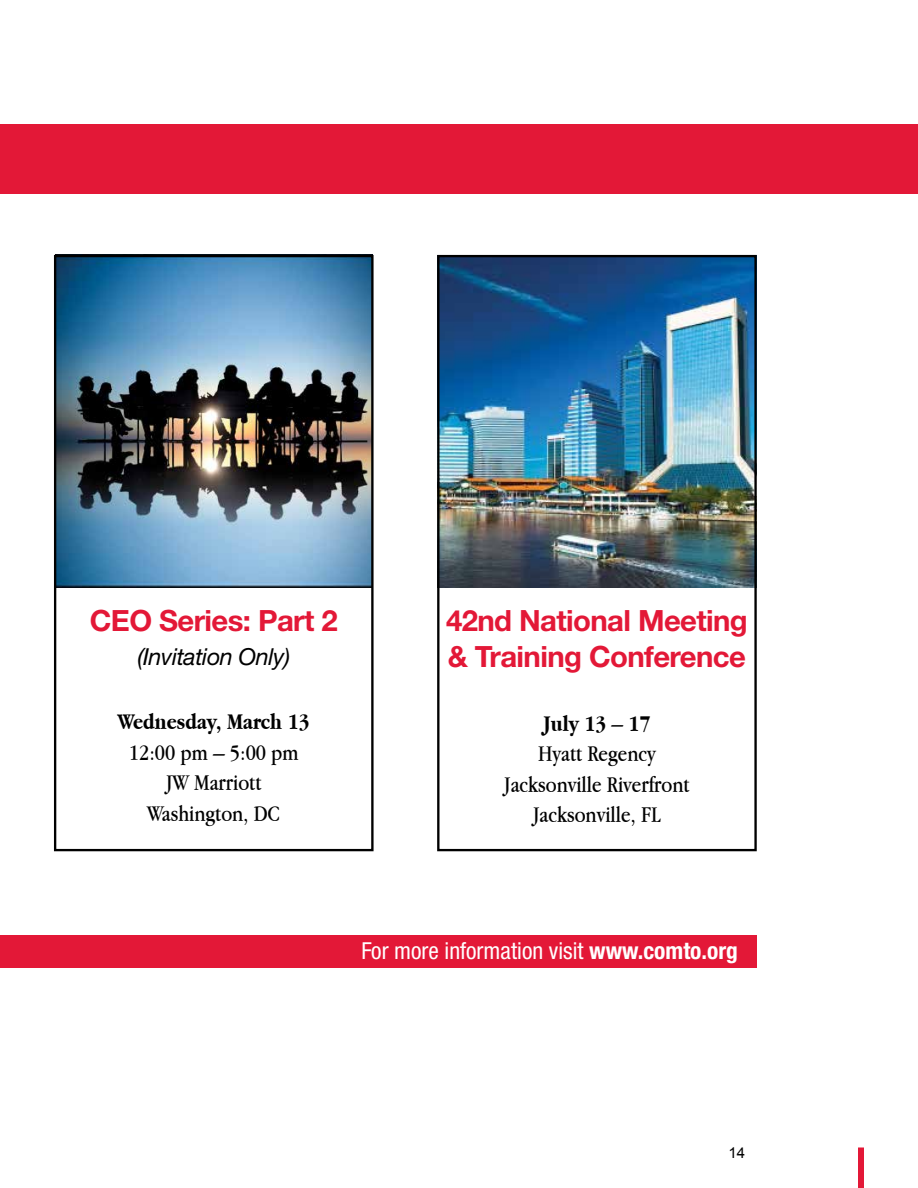
<style>
.page{position:relative;width:918px;height:1188px;background:#fff}
.page>*{position:absolute;margin:0;border:0;box-sizing:border-box;transform-origin:0 0}
.t1{font:700 29.25px/35.1px "Helvetica Neue LT Std";letter-spacing:-.02em;color:#e31837}
.t2{font:23.4px/30.5px "Apple Garamond";color:#000;text-align:center}
.t3{font:condensed 23.4px "Helvetica Neue LT Std";color:#fff}
.t4{font:700 23.4px "Apple Garamond";color:#000}
.t5{font:italic 23.4px "Helvetica Neue LT Std";letter-spacing:-.02em;color:#000}
.t6{font:15px "Arial";color:#000}
.s1{font-weight:700}
</style>
<div class="page">
<div style="left:858px;top:1148px;width:6px;height:40px;background:#e31837"></div>
<div style="left:0;top:124px;width:918px;height:70px;background:#e31837"></div>
<div style="left:0;top:936px;width:757px;height:32px;background:#e31837"></div>
<img style="left:57px;top:258px;width:314px;height:329px">
<div style="left:54px;top:255px;width:320px;height:596px;border:2px solid #000"></div>
<img style="left:440px;top:258px;width:314px;height:329px">
<div style="left:437px;top:255px;width:320px;height:596px;border:2px solid #000"></div>
<p class="t1" style="left:90px;top:603px;width:249px">CEO Series: Part 2</p>
<p class="t5" style="left:137px;top:643px;width:154px">(Invitation Only)</p>
<p class="t4" style="left:118px;top:709px;width:193px">Wednesday, March 13</p>
<p class="t2" style="left:129px;top:737px;width:171px">12:00 pm – 5:00 pm<br>JW Marriott<br>Washington, DC</p>
<p class="t1" style="left:446px;top:603px;width:303px">42nd National Meeting &amp; Training Conference</p>
<p class="t2" style="left:504px;top:708px;width:187px"><span class="s1">July 13</span> – <span class="s1">17<br></span>Hyatt Regency<br>Jacksonville Riverfront<br>Jacksonville, FL</p>
<p class="t3" style="left:361px;top:937px;width:378px">For more information visit <span class="s1">www.comto.org</span></p>
<p class="t6" style="left:729px;top:1143px;width:18px">14</p>
</div>
